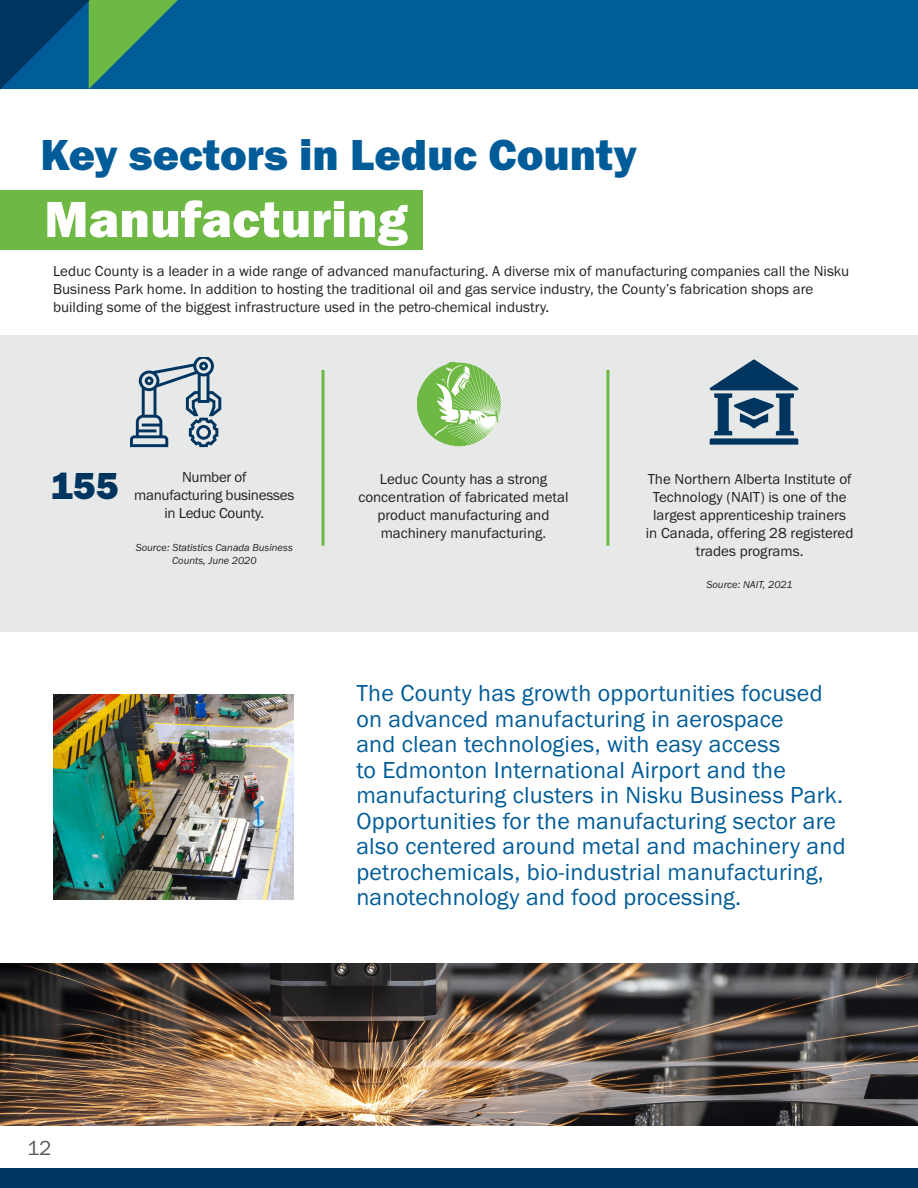
<style>
.page{position:relative;width:918px;height:1188px;background:#fff}
.page>*{position:absolute;margin:0;border:0;box-sizing:border-box;transform-origin:0 0}
.t1{font:52.5px "Franklin Gothic URW Hea";color:#fff}
.t2{font:45px "Franklin Gothic URW Hea";color:#005c98}
.t3{font:39px "Franklin Gothic URW Hea";color:#003560}
.Key_sector_story{font:24px/25.5px "Franklin Gothic URW Boo";letter-spacing:.01em;color:#005c98}
.t4{font:21px "Franklin Gothic URW Boo";color:#58595b}
.Body_copy{font:15px/18px "Franklin Gothic URW Boo";color:#231f20;text-align:center}
.Body_copy-2{font:15px/18px "Franklin Gothic URW Boo";letter-spacing:-.02em;color:#231f20;text-align:center}
.t5{font:10.5px/12.6px "Franklin Gothic URW Boo Ita";color:#231f20;text-align:center}
</style>
<div class="page">
<div style="left:0;top:0;width:918px;height:89px;background:#005c98"></div>
<svg style="left:0;top:0;width:178px;height:90px"></svg>
<div style="left:0;top:1169px;width:918px;height:19px;background:#003560"></div>
<div style="left:0;top:335px;width:918px;height:297px;background:#e7e8e8"></div>
<hr style="left:322px;top:370px;width:3px;height:176px;background:#6eb844">
<hr style="left:606px;top:370px;width:3px;height:176px;background:#6eb844">
<img style="left:0;top:963px;width:918px;height:162px">
<svg style="left:417px;top:362px;width:84px;height:85px"></svg>
<div style="left:0;top:190px;width:422px;height:59px;background:#6eb844"></div>
<svg style="left:130px;top:357px;width:91px;height:90px"></svg>
<svg style="left:710px;top:359px;width:88px;height:86px"></svg>
<img style="left:53px;top:694px;width:241px;height:206px">
<p class="t2" style="left:40px;top:126px;width:598px">Key sectors in Leduc County</p>
<p class="t1" style="left:44px;top:185px;width:365px">Manufacturing</p>
<p class="Body_copy" style="left:53px;top:261px;width:798px;text-align:left">Leduc County is a leader in a wide range of advanced manufacturing. A diverse mix of manufacturing companies call the Nisku<br>Business Park home. In addition to hosting the traditional oil and gas service industry, the County’s fabrication shops are building some of the biggest infrastructure used in the petro-chemical industry.</p>
<p class="t3" style="left:50px;top:460px;width:70px">155</p>
<p class="Body_copy-2" style="left:134px;top:468px;width:162px">Number of<br>manufacturing businesses in Leduc County.</p>
<p class="t5" style="left:136px;top:541px;width:159px">Source: Statistics Canada Business<br>Counts, June 2020</p>
<p class="Body_copy" style="left:358px;top:469px;width:212px">Leduc County has a strong concentration of fabricated metal product manufacturing and machinery manufacturing.</p>
<p class="Body_copy" style="left:646px;top:469px;width:209px">The Northern Alberta Institute of<br>Technology (NAIT) is one of the largest apprenticeship trainers in Canada, offering 28 registered trades programs.</p>
<p class="t5" style="left:707px;top:578px;width:88px">Source: NAIT, 2021</p>
<p class="Key_sector_story" style="left:356px;top:680px;width:491px">The County has growth opportunities focused on advanced manufacturing in aerospace<br>and clean technologies, with easy access<br>to Edmonton International Airport and the manufacturing clusters in Nisku Business Park.<br>Opportunities for the manufacturing sector are also centered around metal and machinery and petrochemicals, bio-industrial manufacturing, nanotechnology and food processing.</p>
<h3 class="t4" style="left:27px;top:1135px;width:26px">12</h3>
</div>
